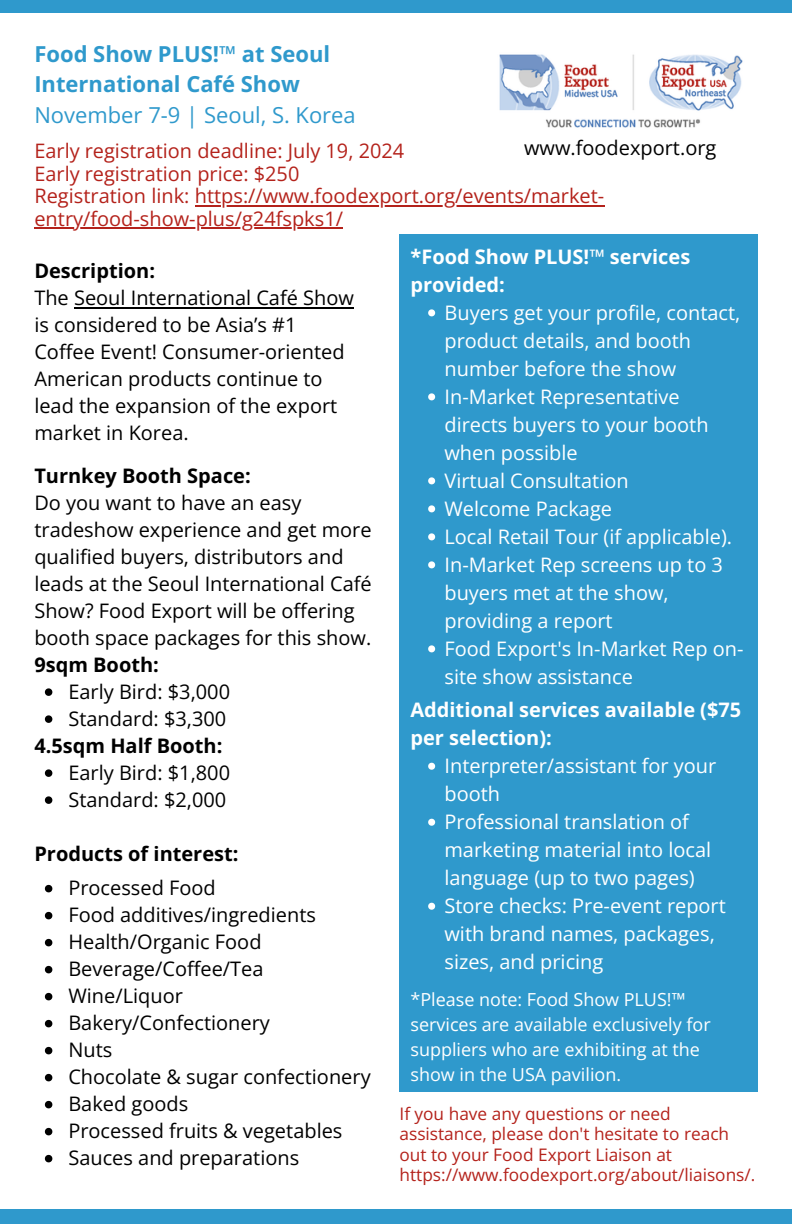
<style>
.page{position:relative;width:792px;height:1224px;background:#fff}
.page>*{position:absolute;margin:0;border:0;box-sizing:border-box;transform-origin:0 0}
.t1{font:700 22px/30px "Open Sans";color:#2f99cc}
.t2{font:22px "Open Sans";color:#2f99cc}
.t3{font:20px/27px "Open Sans";color:#000}
.t4{font:20px/28px "Open Sans";color:#fff}
.t5{font:20px/22.4px "Open Sans";color:#b4221b}
.t6{font:700 20px/28px "Open Sans";color:#fff}
.t7{font:700 20px "Open Sans";color:#000}
.t8{font:18px/25px "Open Sans";color:#fff}
.t9{font:17.2px/20.2px "Open Sans";color:#b4221b}
.s1{font-weight:700}
</style>
<div class="page">
<div style="left:400px;top:235px;width:358px;height:857px;background:#2f99cc"></div>
<div style="left:0;top:0;width:792px;height:12px;background:#2f99cc"></div>
<div style="left:0;top:1209px;width:792px;height:15px;background:#2f99cc"></div>
<hr style="left:195px;top:205px;width:409px;height:1px;background:#b4221b">
<hr style="left:34px;top:227px;width:309px;height:2px;background:#b4221b">
<img style="left:499px;top:54px;width:244px;height:74px">
<hr style="left:74px;top:307px;width:280px;height:1px;background:#000">
<svg style="left:428px;top:309px;width:7px;height:7px"></svg>
<svg style="left:428px;top:393px;width:7px;height:7px"></svg>
<svg style="left:428px;top:477px;width:7px;height:7px"></svg>
<svg style="left:428px;top:505px;width:7px;height:7px"></svg>
<svg style="left:428px;top:533px;width:7px;height:7px"></svg>
<svg style="left:428px;top:561px;width:7px;height:7px"></svg>
<svg style="left:428px;top:645px;width:7px;height:7px"></svg>
<svg style="left:428px;top:763px;width:7px;height:7px"></svg>
<svg style="left:428px;top:819px;width:7px;height:7px"></svg>
<svg style="left:428px;top:903px;width:7px;height:7px"></svg>
<svg style="left:45px;top:885px;width:7px;height:7px"></svg>
<svg style="left:45px;top:912px;width:7px;height:7px"></svg>
<svg style="left:45px;top:939px;width:7px;height:7px"></svg>
<svg style="left:45px;top:966px;width:7px;height:7px"></svg>
<svg style="left:45px;top:993px;width:7px;height:7px"></svg>
<svg style="left:45px;top:1020px;width:7px;height:7px"></svg>
<svg style="left:45px;top:1047px;width:7px;height:7px"></svg>
<svg style="left:45px;top:1074px;width:7px;height:7px"></svg>
<svg style="left:45px;top:1101px;width:7px;height:7px"></svg>
<svg style="left:45px;top:1128px;width:7px;height:7px"></svg>
<svg style="left:45px;top:1155px;width:7px;height:7px"></svg>
<svg style="left:45px;top:688px;width:7px;height:8px"></svg>
<svg style="left:45px;top:715px;width:7px;height:8px"></svg>
<svg style="left:45px;top:769px;width:7px;height:8px"></svg>
<svg style="left:45px;top:796px;width:7px;height:8px"></svg>
<h2 class="t1" style="left:34px;top:38px;width:297px">Food Show PLUS!™ at Seoul<br>International Café Show</h2>
<h2 class="t2" style="left:34px;top:100px;width:323px">November 7-9 | Seoul, S. Korea</h2>
<h2 class="t3" style="left:524px;top:134px;width:194px">www.foodexport.org</h2>
<h1 class="t5" style="left:34px;top:139px;width:571px">Early registration deadline: July 19, 2024<br>Early registration price: $250<br>Registration link: https://www.foodexport.org/events/market-</h1>
<h2 class="t5" style="left:34px;top:207px;width:310px">entry/food-show-plus/g24fspks1/</h2>
<p class="t3" style="left:34px;top:257px;width:321px"><span class="s1">Description:<br></span>The Seoul International Café Show is considered to be Asia’s #1<br>Coffee Event! Consumer-oriented<br>American products continue to lead the expansion of the export market in Korea.</p>
<p class="t3" style="left:34px;top:462px;width:339px"><span class="s1">Turnkey Booth Space:<br></span>Do you want to have an easy tradeshow experience and get more qualified buyers, distributors and leads at the Seoul International Café<br>Show? Food Export will be offering booth space packages for this show.<br><span class="s1">9sqm Booth:</span></p>
<p class="t3" style="left:68px;top:678px;width:163px">Early Bird: $3,000</p>
<p class="t3" style="left:68px;top:705px;width:159px">Standard: $3,300</p>
<p class="t7" style="left:34px;top:732px;width:190px">4.5sqm Half Booth:</p>
<p class="t3" style="left:68px;top:759px;width:163px">Early Bird: $1,800<br>Standard: $2,000</p>
<p class="t7" style="left:34px;top:840px;width:206px">Products of interest:</p>
<h1 class="t3" style="left:68px;top:874px;width:149px">Processed Food</h1>
<p class="t3" style="left:68px;top:901px;width:249px">Food additives/ingredients</p>
<p class="t3" style="left:68px;top:928px;width:195px">Health/Organic Food</p>
<p class="t3" style="left:68px;top:955px;width:197px">Beverage/Coffee/Tea</p>
<p class="t3" style="left:68px;top:982px;width:116px">Wine/Liquor</p>
<p class="t3" style="left:68px;top:1009px;width:203px">Bakery/Confectionery</p>
<p class="t3" style="left:68px;top:1036px;width:45px">Nuts</p>
<p class="t3" style="left:68px;top:1063px;width:304px">Chocolate &amp; sugar confectionery</p>
<h1 class="t3" style="left:68px;top:1090px;width:121px">Baked goods</h1>
<p class="t3" style="left:68px;top:1117px;width:276px">Processed fruits &amp; vegetables</p>
<p class="t3" style="left:68px;top:1144px;width:232px">Sauces and preparations</p>
<p class="t6" style="left:410px;top:242px;width:281px">*Food Show PLUS!™ services provided:</p>
<h1 class="t4" style="left:444px;top:298px;width:297px">Buyers get your profile, contact, product details, and booth number before the show</h1>
<p class="t4" style="left:444px;top:382px;width:266px">In-Market Representative directs buyers to your booth when possible</p>
<p class="t4" style="left:444px;top:466px;width:186px">Virtual Consultation</p>
<h1 class="t4" style="left:444px;top:494px;width:169px">Welcome Package</h1>
<p class="t4" style="left:444px;top:522px;width:289px">Local Retail Tour (if applicable).</p>
<p class="t4" style="left:444px;top:550px;width:280px">In-Market Rep screens up to 3 buyers met at the show, providing a report</p>
<p class="t4" style="left:444px;top:634px;width:301px">Food Export's In-Market Rep on&shy;site show assistance</p>
<p class="t6" style="left:410px;top:695px;width:332px">Additional services available ($75 per selection):</p>
<p class="t4" style="left:444px;top:751px;width:273px">Interpreter/assistant for your booth</p>
<p class="t4" style="left:444px;top:807px;width:268px">Professional translation of marketing material into local language (up to two pages)</p>
<p class="t4" style="left:444px;top:891px;width:283px">Store checks: Pre-event report with brand names, packages, sizes, and pricing</p>
<p class="t8" style="left:410px;top:986px;width:302px">*Please note: Food Show PLUS!™ services are available exclusively for suppliers who are exhibiting at the show in the USA pavilion.</p>
<p class="t9" style="left:400px;top:1104px;width:331px">If you have any questions or need assistance, please don't hesitate to reach out to your Food Export Liaison at</p>
<p class="t9" style="left:400px;top:1164px;width:357px">https://www.foodexport.org/about/liaisons/.</p>
</div>
